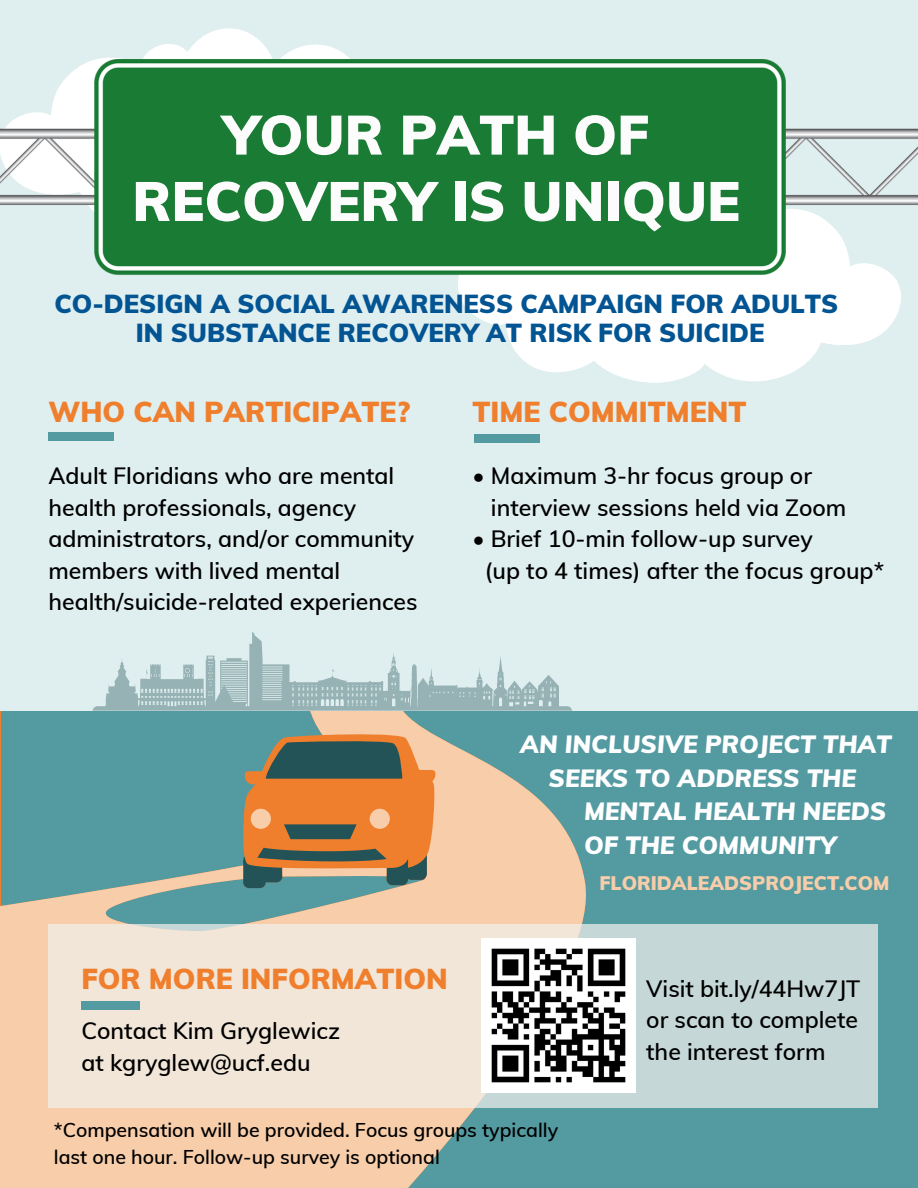
<style>
.page{position:relative;width:918px;height:1188px;background:#fff}
.page>*{position:absolute;margin:0;border:0;box-sizing:border-box;transform-origin:0 0}
.t1{font:900 54.75px/66.3px "Muli";color:#fcfcfc;text-align:center}
.t2{font:900 28.2px "Muli";color:#ef7f2d}
.t3{font:900 25.5px "Muli";color:#025492}
.t4{font:italic 900 24.45px "Muli";color:#fefeff}
.t5{font:600 23.1px/31.5px "Muli";color:#000}
.t6{font:600 19.5px "Muli";color:#000}
.t7{font:900 19.2px "Muli";color:#f7cdaa}
.s1{font-weight:400}
</style>
<div class="page">
<div style="left:786px;top:711px;width:132px;height:477px;background:#539aa1"></div>
<svg style="left:0;top:711px;width:786px;height:477px;background:#92a699"></svg>
<div style="left:0;top:0;width:918px;height:711px;background:#dfeeef"></div>
<svg style="left:506px;top:325px;width:384px;height:58px;fill:#fff"></svg>
<svg style="left:194px;top:28px;width:256px;height:32px"></svg>
<svg style="left:95px;top:44px;width:351px;height:16px"></svg>
<svg style="left:93px;top:632px;width:479px;height:79px"></svg>
<img style="left:0;top:60px;width:918px;height:265px">
<div style="left:48px;top:432px;width:66px;height:9px;background:#539aa1"></div>
<div style="left:474px;top:434px;width:66px;height:8px;background:#539aa1"></div>
<svg style="left:48px;top:924px;width:829px;height:184px;background:#e1e0d8"></svg>
<div style="left:81px;top:1001px;width:58px;height:8px;background:#539aa1"></div>
<img style="left:481px;top:939px;width:154px;height:154px">
<p class="t1" style="left:132px;top:101px;width:609px">YOUR PATH OF<br>RECOVERY IS UNIQUE</p>
<p class="t3" style="left:55px;top:287px;width:785px">CO-DESIGN A SOCIAL AWARENESS CAMPAIGN FOR ADULTS</p>
<p class="t3" style="left:136px;top:316px;width:630px">IN SUBSTANCE RECOVERY AT RISK FOR SUICIDE</p>
<p class="t2" style="left:48px;top:394px;width:363px">WHO CAN PARTICIPATE?</p>
<p class="t2" style="left:473px;top:394px;width:275px">TIME COMMITMENT</p>
<p class="t5" style="left:48px;top:460px;width:371px">Adult Floridians who are mental health professionals, agency administrators, and/or community members with lived mental health/suicide-related experiences</p>
<p class="t5" style="left:473px;top:460px;width:341px">• Maximum 3-hr focus group or</p>
<p class="t5" style="left:491px;top:491px;width:357px">interview sessions held via Zoom</p>
<p class="t5" style="left:473px;top:523px;width:342px"><span class="s1">•</span> Brief 10-min follow-up survey</p>
<p class="t5" style="left:485px;top:554px;width:401px">(up to 4 times) after the focus group*</p>
<p class="t4" style="left:520px;top:728px;width:373px">AN INCLUSIVE PROJECT THAT</p>
<p class="t4" style="left:549px;top:762px;width:309px">SEEKS TO ADDRESS THE</p>
<p class="t4" style="left:584px;top:796px;width:304px">MENTAL HEALTH NEEDS</p>
<p class="t4" style="left:584px;top:830px;width:254px">OF THE COMMUNITY</p>
<p class="t2" style="left:81px;top:961px;width:368px">FOR MORE INFORMATION</p>
<p class="t5" style="left:81px;top:1015px;width:260px">Contact Kim Gryglewicz</p>
<p class="t5" style="left:81px;top:1046px;width:231px">at kgryglew@ucf.edu</p>
<p class="t6" style="left:54px;top:1118px;width:506px">*Compensation will be provided. Focus groups typically</p>
<p class="t6" style="left:54px;top:1145px;width:388px">last one hour. Follow-up survey is optional</p>
<p class="t7" style="left:599px;top:871px;width:292px">FLORIDALEADSPROJECT.COM</p>
<p class="t5" style="left:646px;top:973px;width:216px;text-align:justify">Visit bit.ly/44Hw7JT or scan to complete the interest form</p>
</div>
